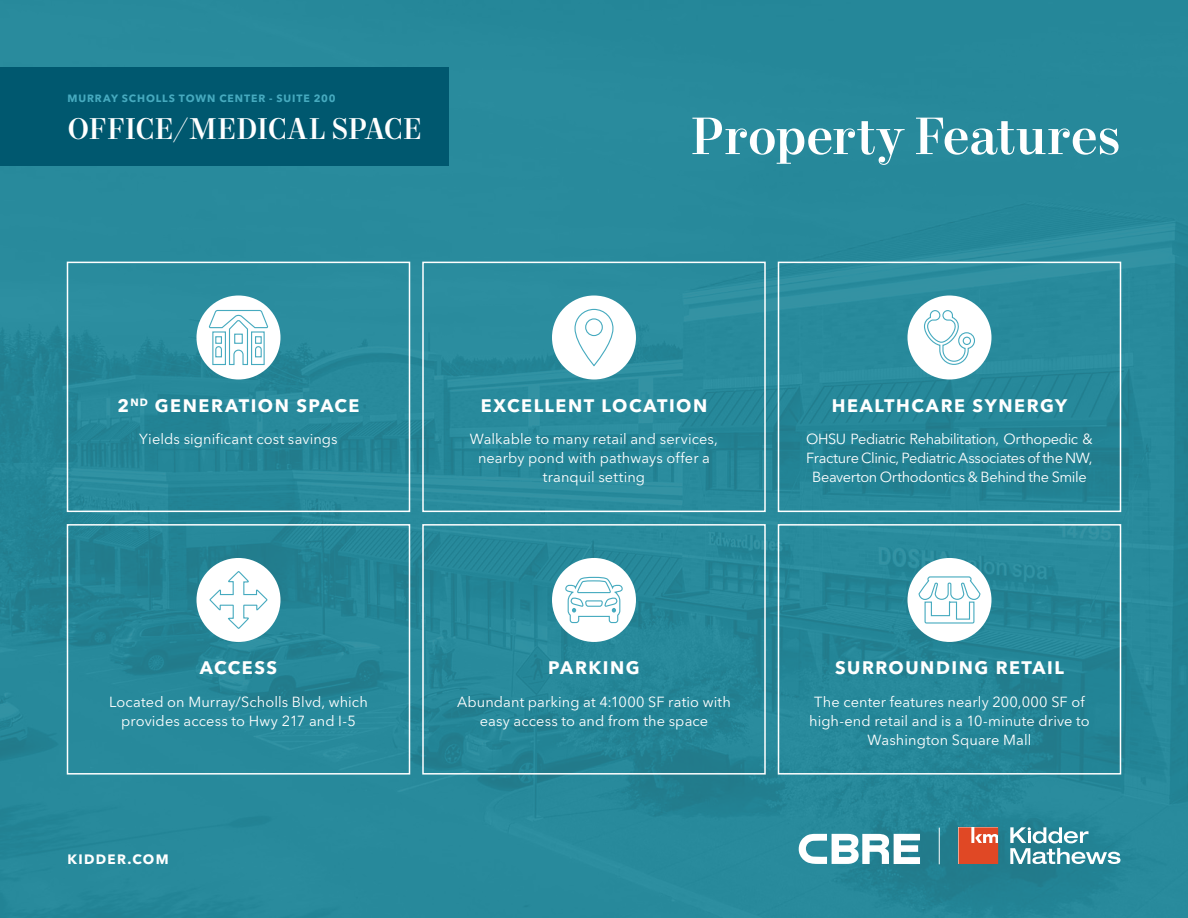
<style>
.page{position:relative;width:1188px;height:918px;background:#fff}
.page>*{position:absolute;margin:0;border:0;box-sizing:border-box;transform-origin:0 0}
.Header_-_Level_1_-_White_Custom-Feel-2{font:500 52.5px "Mort Modern 09";letter-spacing:-.005em;color:#fff}
.t1{font:500 30px "Mort Modern 09";letter-spacing:-.005em;color:#fff}
.Header_-_Features_-_White_Custom-Feel-2{font:700 18px "Avenir Next LT Pro";letter-spacing:.085em;color:#fff}
.Bullets_-_White_-_Centered{font:14.55px/19px "Avenir Next LT Pro";letter-spacing:.005em;color:#fff;text-align:center}
.Bullets_-_White_-_Centered-2{font:14.55px/19px "Avenir Next LT Pro";letter-spacing:-.03em;color:#fff;text-align:center}
.t2{font:700 13.5px "Avenir Next LT Pro";letter-spacing:.095em;color:#fff}
.t3{font:700 10.5px "Avenir Next LT Pro";letter-spacing:.085em;color:#46aabf}
</style>
<div class="page">
<img style="left:0;top:0;width:1188px;height:918px">
<hr style="left:939px;top:828px;width:1px;height:36px;background:#fff">
<svg style="left:799px;top:834px;width:121px;height:30px"></svg>
<div style="left:67px;top:262px;width:343px;height:250px;border:2px solid #fff"></div>
<div style="left:422px;top:262px;width:344px;height:250px;border:2px solid #fff"></div>
<div style="left:778px;top:262px;width:343px;height:250px;border:2px solid #fff"></div>
<div style="left:67px;top:524px;width:343px;height:251px;border:2px solid #fff"></div>
<div style="left:422px;top:524px;width:344px;height:251px;border:2px solid #fff"></div>
<div style="left:778px;top:524px;width:343px;height:251px;border:2px solid #fff"></div>
<div style="left:197px;top:296px;width:83px;height:84px;background:#fff;border-radius:50%"></div>
<div style="left:908px;top:296px;width:83px;height:84px;background:#fff;border-radius:50%"></div>
<svg style="left:924px;top:310px;width:51px;height:55px"></svg>
<div style="left:552px;top:296px;width:84px;height:84px;background:#fff;border-radius:50%"></div>
<svg style="left:574px;top:308px;width:40px;height:59px"></svg>
<div style="left:197px;top:558px;width:83px;height:84px;background:#fff;border-radius:50%"></div>
<svg style="left:209px;top:571px;width:59px;height:58px"></svg>
<div style="left:908px;top:558px;width:83px;height:84px;background:#fff;border-radius:50%"></div>
<div style="left:552px;top:558px;width:84px;height:84px;background:#fff;border-radius:50%"></div>
<svg style="left:565px;top:576px;width:58px;height:48px"></svg>
<svg style="left:918px;top:576px;width:63px;height:48px"></svg>
<svg style="left:208px;top:309px;width:61px;height:57px"></svg>
<div style="left:0;top:68px;width:449px;height:98px;background:#00586f"></div>
<div style="left:958px;top:827px;width:40px;height:37px;background:#efa391"></div>
<svg style="left:1010px;top:827px;width:110px;height:37px"></svg>
<svg style="left:959px;top:827px;width:39px;height:37px"></svg>
<p class="t3" style="left:68px;top:92px;width:270px">MURRAY SCHOLLS TOWN CENTER - SUITE 200</p>
<h2 class="t1" style="left:68px;top:110px;width:356px">OFFICE/MEDICAL SPACE</h2>
<p class="Header_-_Level_1_-_White_Custom-Feel-2" style="left:690px;top:103px;width:432px">Property Features</p>
<p class="Header_-_Features_-_White_Custom-Feel-2" style="left:118px;top:394px;width:243px">2<sup>ND</sup> GENERATION SPACE</p>
<p class="Bullets_-_White_-_Centered" style="left:139px;top:430px;width:200px">Yields significant cost savings</p>
<p class="Header_-_Features_-_White_Custom-Feel-2" style="left:200px;top:657px;width:79px">ACCESS</p>
<p class="Bullets_-_White_-_Centered" style="left:109px;top:692px;width:260px">Located on Murray/Scholls Blvd, which provides access to Hwy 217 and I-5</p>
<p class="t2" style="left:68px;top:851px;width:103px">KIDDER.COM</p>
<p class="Header_-_Features_-_White_Custom-Feel-2" style="left:481px;top:394px;width:228px">EXCELLENT LOCATION</p>
<p class="Bullets_-_White_-_Centered" style="left:470px;top:430px;width:250px">Walkable to many retail and services, nearby pond with pathways offer a tranquil setting</p>
<p class="Header_-_Features_-_White_Custom-Feel-2" style="left:548px;top:657px;width:93px">PARKING</p>
<p class="Bullets_-_White_-_Centered" style="left:457px;top:692px;width:275px">Abundant parking at 4:1000 SF ratio with easy access to and from the space</p>
<p class="Header_-_Features_-_White_Custom-Feel-2" style="left:832px;top:394px;width:237px">HEALTHCARE SYNERGY</p>
<p class="Bullets_-_White_-_Centered-2" style="left:806px;top:430px;width:288px">OHSU Pediatric Rehabilitation, Orthopedic &amp;<br>Fracture Clinic, Pediatric Associates of the NW,<br>Beaverton Orthodontics &amp; Behind the Smile</p>
<p class="Header_-_Features_-_White_Custom-Feel-2" style="left:835px;top:657px;width:230px">SURROUNDING RETAIL</p>
<p class="Bullets_-_White_-_Centered" style="left:809px;top:692px;width:282px">The center features nearly 200,000 SF of high-end retail and is a 10-minute drive to<br>Washington Square Mall</p>
</div>
